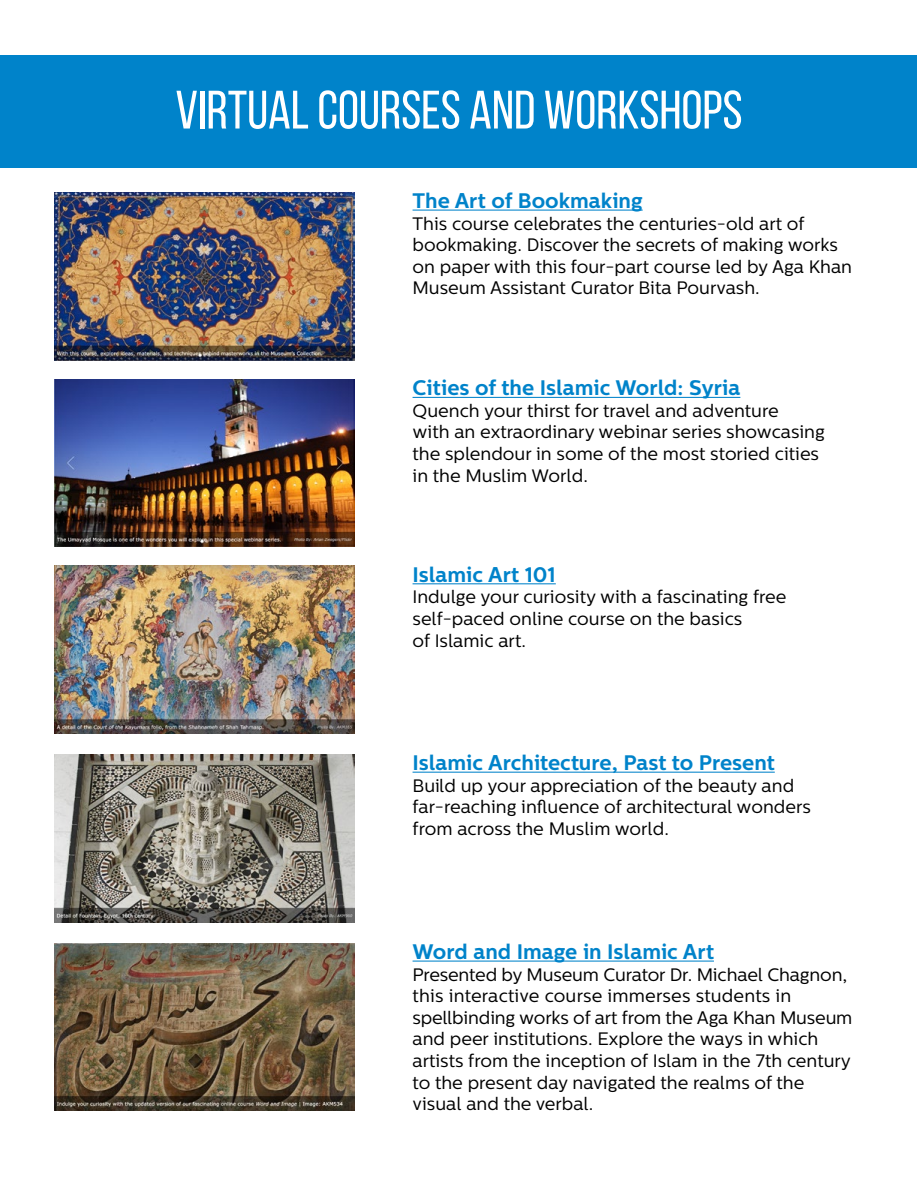
<style>
.page{position:relative;width:918px;height:1188px;background:#fff}
.page>*{position:absolute;margin:0;border:0;box-sizing:border-box;transform-origin:0 0}
.t1{font:54px "Bebas Neue";color:#fff}
.t2{font:700 21px "Centrale Sans";color:#0083ca}
.t3{font:18px/21.6px "Centrale Sans";color:#000}
</style>
<div class="page">
<div style="left:1px;top:55px;width:916px;height:113px;background:#0083ca"></div>
<img style="left:54px;top:192px;width:300px;height:168px">
<hr style="left:413px;top:210px;width:230px;height:1px;background:#0083ca">
<img style="left:54px;top:380px;width:300px;height:167px">
<hr style="left:413px;top:397px;width:327px;height:1px;background:#0083ca">
<img style="left:54px;top:566px;width:300px;height:167px">
<hr style="left:413px;top:583px;width:143px;height:1px;background:#0083ca">
<img style="left:54px;top:754px;width:300px;height:168px">
<hr style="left:413px;top:772px;width:362px;height:1px;background:#0083ca">
<img style="left:54px;top:943px;width:300px;height:168px">
<hr style="left:413px;top:961px;width:301px;height:1px;background:#0083ca">
<h1 class="t1" style="left:175px;top:81px;width:569px">VIRTUAL COURSES AND WORKSHOPS</h1>
<p class="t2" style="left:413px;top:188px;width:232px">The Art of Bookmaking</p>
<p class="t3" style="left:413px;top:213px;width:441px">This course celebrates the centuries-old art of bookmaking. Discover the secrets of making works on paper with this four-part course led by Aga Khan Museum Assistant Curator Bita Pourvash.</p>
<p class="t2" style="left:413px;top:375px;width:329px">Cities of the Islamic World: Syria</p>
<p class="t3" style="left:413px;top:400px;width:414px">Quench your thirst for travel and adventure<br>with an extraordinary webinar series showcasing the splendour in some of the most storied cities in the Muslim World.</p>
<p class="t2" style="left:413px;top:562px;width:145px">Islamic Art 101</p>
<p class="t3" style="left:413px;top:586px;width:375px">Indulge your curiosity with a fascinating free self-paced online course on the basics<br>of Islamic art.</p>
<p class="t2" style="left:413px;top:750px;width:364px">Islamic Architecture, Past to Present</p>
<p class="t3" style="left:413px;top:775px;width:400px">Build up your appreciation of the beauty and far-reaching influence of architectural wonders from across the Muslim world.</p>
<p class="t2" style="left:413px;top:939px;width:303px">Word and Image in Islamic Art</p>
<p class="t3" style="left:413px;top:964px;width:441px">Presented by Museum Curator Dr. Michael Chagnon, this interactive course immerses students in spellbinding works of art from the Aga Khan Museum and peer institutions. Explore the ways in which artists from the inception of Islam in the 7th century to the present day navigated the realms of the visual and the verbal.</p>
</div>
